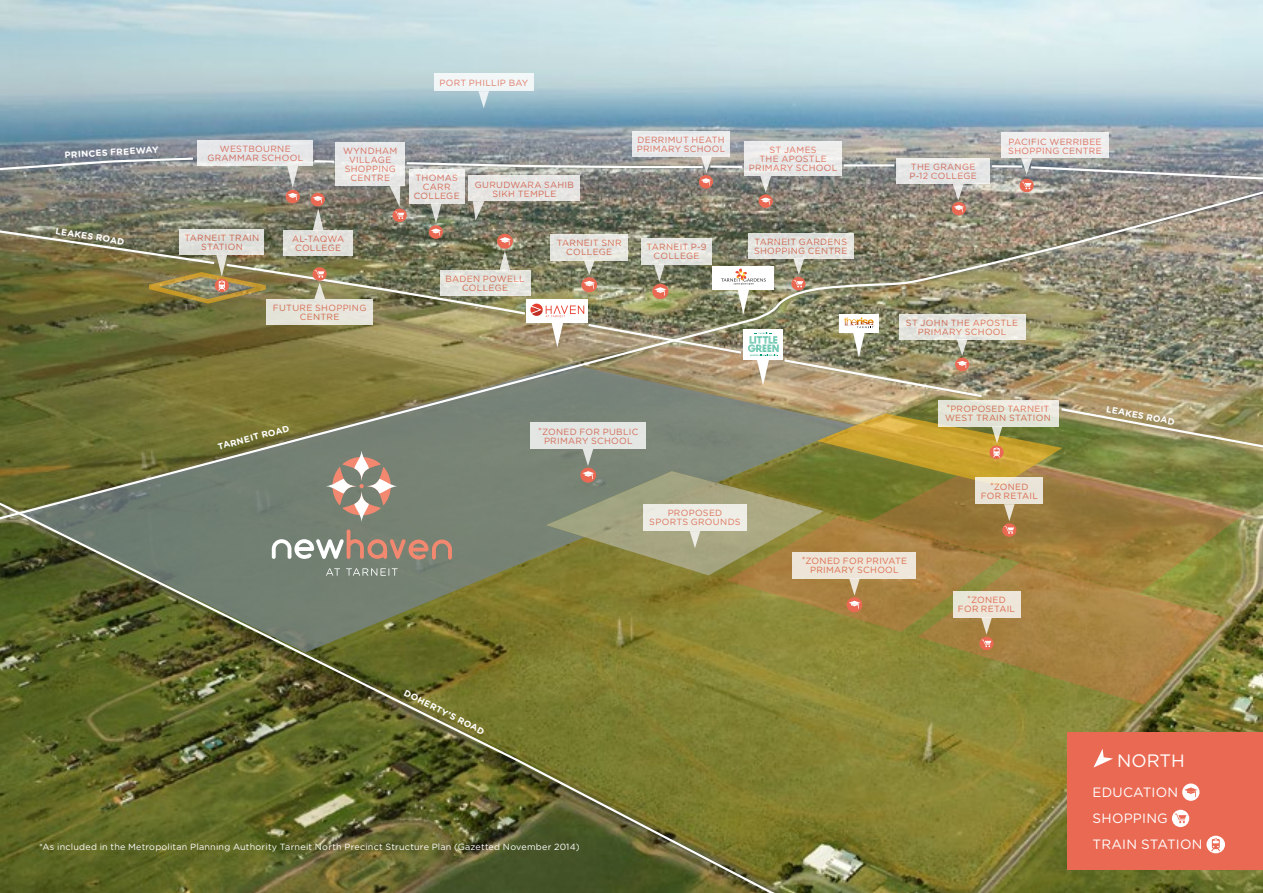
<style>
.page{position:relative;width:1263px;height:893px;background:#fff}
.page>*{position:absolute;margin:0;border:0;box-sizing:border-box;transform-origin:0 0}
.t1{font:18px "Gotham Rounded";color:#fff}
.t2{font:13.5px/26.2px "Gotham Rounded";letter-spacing:.015em;color:#fff}
.t3{font:9px/9px "Gotham Rounded";letter-spacing:.03em;color:#ea6953;text-align:center}
.t4{font:9px "Gotham Rounded";letter-spacing:.025em;color:#fff}
.t5{font:700 9px "Gotham Rounded";color:#fff}
</style>
<div class="page">
<img style="left:0;top:0;width:1263px;height:893px">
<div style="left:198px;top:140px;width:115px;height:26px;background:#e6e7e9"></div>
<div style="left:632px;top:131px;width:98px;height:26px;background:#e9eaec"></div>
<div style="left:744px;top:141px;width:98px;height:35px;background:#eeeeed"></div>
<div style="left:896px;top:158px;width:94px;height:26px;background:#e5e6e6"></div>
<div style="left:1001px;top:133px;width:108px;height:25px;background:#eeeded"></div>
<div style="left:434px;top:73px;width:99px;height:18px;background:#f1f6f6"></div>
<svg style="left:478px;top:91px;width:11px;height:17px"></svg>
<div style="left:336px;top:142px;width:69px;height:44px;background:#e6e7e9"></div>
<svg style="left:911px;top:522px;width:352px;height:183px;background:#9d8644"></svg>
<svg style="left:0;top:522px;width:911px;height:371px;background:#727439"></svg>
<hr style="left:992px;top:165px;width:30px;height:3px;background:#fff">
<svg style="left:1021px;top:158px;width:242px;height:26px;background:#959698"></svg>
<div style="left:1067px;top:732px;width:196px;height:137px;background:#ea6953"></div>
<svg style="left:1182px;top:783px;width:17px;height:18px"></svg>
<svg style="left:1184px;top:787px;width:13px;height:10px"></svg>
<div style="left:1172px;top:810px;width:17px;height:17px;background:#fff;border-radius:50%"></div>
<svg style="left:1175px;top:814px;width:11px;height:9px"></svg>
<div style="left:1206px;top:836px;width:19px;height:17px;background:#fff;border-radius:50%"></div>
<svg style="left:1211px;top:838px;width:9px;height:13px"></svg>
<svg style="left:1093px;top:749px;width:20px;height:19px"></svg>
<svg style="left:0;top:156px;width:984px;height:28px"></svg>
<img style="left:0;top:184px;width:1263px;height:338px">
<p class="t5" style="left:64px;top:149px;width:95px;rotate:-4deg">PRINCES FREEWAY</p>
<p class="t5" style="left:57px;top:224px;width:71px;rotate:9deg">LEAKES ROAD</p>
<p class="t3" style="left:439px;top:78px;width:90px">PORT PHILLIP BAY</p>
<p class="t3" style="left:207px;top:144px;width:97px">WESTBOURNE<br>GRAMMAR SCHOOL</p>
<p class="t3" style="left:343px;top:146px;width:55px">WYNDHAM<br>VILLAGE<br>SHOPPING<br>CENTRE</p>
<p class="t3" style="left:414px;top:173px;width:48px">THOMAS<br>CARR<br>COLLEGE</p>
<p class="t3" style="left:475px;top:179px;width:101px">GURUDWARA SAHIB<br>SIKH TEMPLE</p>
<p class="t3" style="left:637px;top:135px;width:90px;text-align:left">DERRIMUT HEATH<br>PRIMARY SCHOOL</p>
<p class="t3" style="left:749px;top:145px;width:90px">ST JAMES<br>THE APOSTLE<br>PRIMARY SCHOOL</p>
<p class="t3" style="left:185px;top:233px;width:76px">TARNEIT TRAIN<br>STATION</p>
<p class="t3" style="left:292px;top:234px;width:53px">AL-TAQWA<br>COLLEGE</p>
<p class="t3" style="left:557px;top:238px;width:66px">TARNEIT SNR<br>COLLEGE</p>
<p class="t3" style="left:754px;top:237px;width:95px;text-align:left">TARNEIT GARDENS<br>SHOPPING CENTRE</p>
<p class="t3" style="left:646px;top:242px;width:62px">TARNEIT P-9<br>COLLEGE</p>
<p class="t3" style="left:445px;top:274px;width:81px">BADEN POWELL<br>COLLEGE</p>
<p class="t3" style="left:273px;top:303px;width:95px">FUTURE SHOPPING<br>CENTRE</p>
<p class="t3" style="left:909px;top:162px;width:69px;text-align:left">THE GRANGE<br>P-12 COLLEGE</p>
<p class="t3" style="left:1008px;top:136px;width:95px;text-align:left">PACIFIC WERRIBEE<br>SHOPPING CENTRE</p>
<p class="t3" style="left:906px;top:317px;width:114px">ST JOHN THE APOSTLE<br>PRIMARY SCHOOL</p>
<p class="t5" style="left:216px;top:440px;width:75px;rotate:-15deg">TARNEIT ROAD</p>
<p class="t3" style="left:538px;top:427px;width:102px">*ZONED FOR PUBLIC<br>PRIMARY SCHOOL</p>
<p class="t3" style="left:649px;top:508px;width:93px">PROPOSED<br>SPORTS GROUNDS</p>
<p class="t3" style="left:802px;top:556px;width:107px">*ZONED FOR PRIVATE<br>PRIMARY SCHOOL</p>
<p class="t3" style="left:945px;top:404px;width:107px;text-align:left">*PROPOSED TARNEIT<br>WEST TRAIN STATION</p>
<p class="t3" style="left:981px;top:482px;width:59px">*ZONED<br>FOR RETAIL</p>
<p class="t3" style="left:958px;top:595px;width:59px">*ZONED<br>FOR RETAIL</p>
<p class="t5" style="left:1108px;top:402px;width:71px;rotate:11deg">LEAKES ROAD</p>
<p class="t5" style="left:408px;top:686px;width:90px;rotate:27deg">DOHERTY’S ROAD</p>
<h1 class="t1" style="left:1117px;top:748px;width:69px">NORTH</h1>
<p class="t4" style="left:39px;top:841px;width:542px">*As included in the Metropolitan Planning Authority Tarneit North Precinct Structure Plan (Gazetted November 2014)</p>
<h2 class="t2" style="left:1092px;top:778px;width:111px">EDUCATION<br>SHOPPING<br>TRAIN STATION</h2>
</div>
